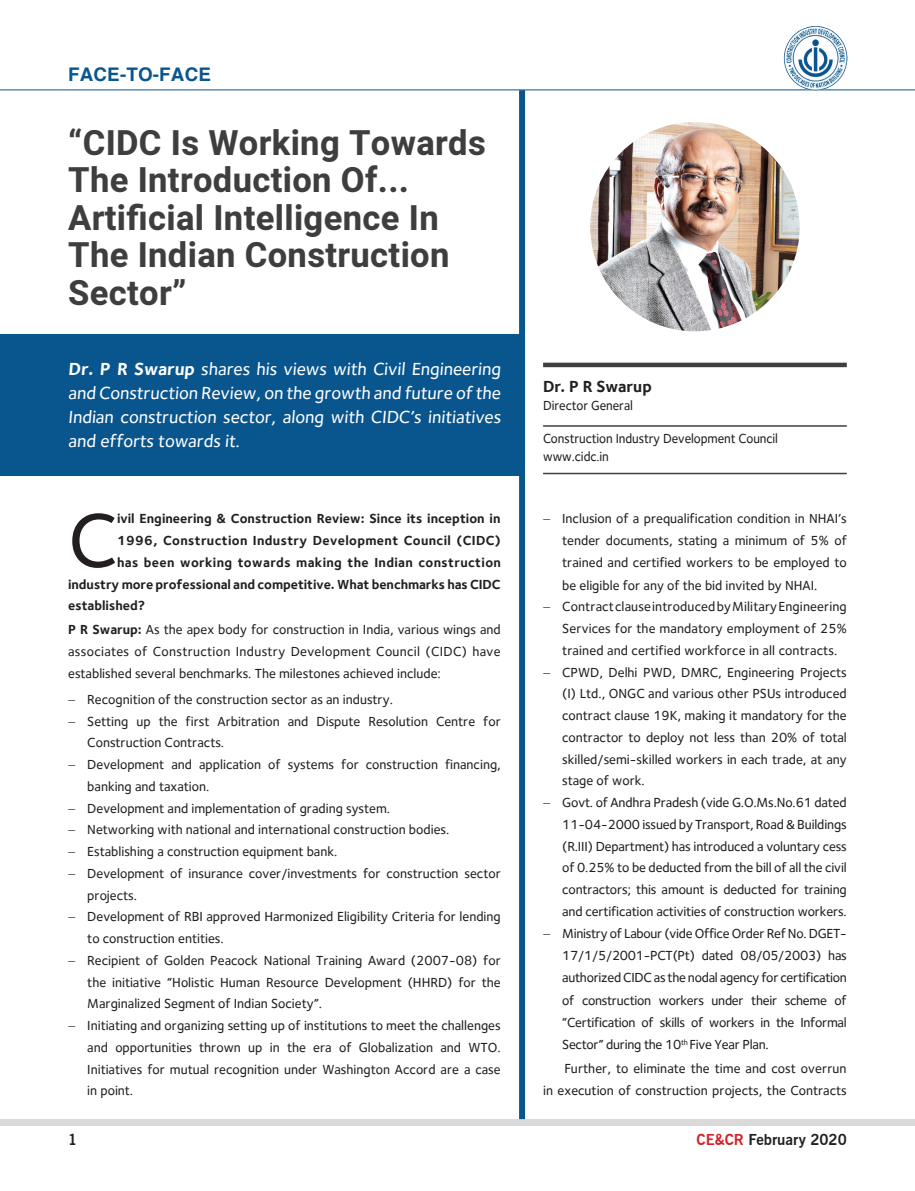
<style>
.page{position:relative;width:915px;height:1191px;background:#fff}
.page>*{position:absolute;margin:0;border:0;box-sizing:border-box;transform-origin:0 0}
.t1{font:500 78.75px "Foundry Sterling";color:#231f20}
.t2{font:700 34.5px/37.5px "Heebo";letter-spacing:.01em;color:#3e3e3f}
.t3{font:700 18.75px "Helvetica";letter-spacing:.01em;color:#09568f}
.t4{font:500 18px/24px "Foundry Sterling";color:#fff;text-align:justify}
.t5{font:700 16.5px "Foundry Sterling";color:#231f20}
.t6{font:700 15px "News Gothic BT";color:#231f20}
.t7{font:500 13.5px/21.8px "Foundry Sterling";color:#231f20;text-align:right}
.t8{font:500 13.5px "Foundry Sterling";letter-spacing:-.02em;color:#231f20}
.t9{font:700 13.5px "Foundry Sterling";color:#231f20}
.t10{font:700 13.5px "Foundry Sterling";letter-spacing:.025em;color:#231f20}
.t11{font:500 13.5px/18px "Foundry Sterling";color:#231f20;scale:.95 1}
.s1{font-weight:700}
.s2{color:#d1232a}
</style>
<div class="page">
<hr style="left:0;top:89px;width:914px;height:1px;background:#09568f">
<div style="left:0;top:1119px;width:914px;height:6px;background:#d9d9da"></div>
<div style="left:519px;top:90px;width:6px;height:1029px;background:#09568f"></div>
<div style="left:0;top:334px;width:519px;height:141px;background:#09568f"></div>
<img style="left:590px;top:122px;width:209px;height:209px;border-radius:105px">
<hr style="left:543px;top:363px;width:303px;height:4px;background:#3e3e3f">
<hr style="left:543px;top:425px;width:303px;height:2px;background:#3e3e3f">
<hr style="left:543px;top:473px;width:303px;height:1px;background:#3e3e3f">
<img style="left:782px;top:26px;width:65px;height:64px">
<h3 class="t3" style="left:68px;top:59px;width:144px">FACE-TO-FACE</h3>
<h2 class="t2" style="left:68px;top:124px;width:419px">“CIDC Is Working Towards<br>The Introduction Of...<br>Artificial Intelligence In<br>The Indian Construction<br>Sector”</h2>
<h3 class="t4" style="left:68px;top:356px;width:436px"><span class="s1">Dr. P R Swarup</span> shares his views with Civil Engineering and Construction Review, on the growth and future of the Indian construction sector, along with CIDC’s initiatives and efforts towards it.</h3>
<p class="t5" style="left:543px;top:377px;width:110px">Dr. P R Swarup</p>
<p class="t11" style="left:543px;top:396px;width:96px">Director General</p>
<p class="t11" style="left:543px;top:429px;width:249px">Construction Industry Development Council www.cidc.in</p>
<h1 class="t1" style="left:68px;top:494px;width:50px">C</h1>
<p class="t9" style="left:117px;top:511px;width:385px">ivil Engineering &amp; Construction Review: Since its inception in</p>
<p class="t7" style="left:543px;top:508px;width:305px">− Inclusion of a prequalification condition in NHAI’s</p>
<p class="t7" style="left:562px;top:530px;width:286px">tender documents, stating a minimum of 5% of</p>
<p class="t7" style="left:562px;top:552px;width:286px">trained and certified workers to be employed to</p>
<p class="t7" style="left:562px;top:574px;width:256px">be eligible for any of the bid invited by NHAI.</p>
<p class="t7" style="left:543px;top:596px;width:305px">− Contract clause introduced by Military Engineering</p>
<p class="t7" style="left:562px;top:617px;width:286px">Services for the mandatory employment of 25%</p>
<p class="t7" style="left:562px;top:639px;width:276px">trained and certified workforce in all contracts.</p>
<p class="t7" style="left:543px;top:661px;width:305px">− CPWD, Delhi PWD, DMRC, Engineering Projects</p>
<p class="t7" style="left:562px;top:683px;width:286px">(I) Ltd., ONGC and various other PSUs introduced</p>
<p class="t7" style="left:562px;top:704px;width:286px">contract clause 19K, making it mandatory for the</p>
<p class="t7" style="left:562px;top:726px;width:286px">contractor to deploy not less than 20% of total</p>
<p class="t7" style="left:562px;top:748px;width:286px">skilled/semi-skilled workers in each trade, at any</p>
<p class="t7" style="left:562px;top:769px;width:84px">stage of work.</p>
<p class="t7" style="left:543px;top:791px;width:305px">− Govt. of Andhra Pradesh (vide G.O.Ms.No.61 dated</p>
<p class="t7" style="left:562px;top:813px;width:286px">11-04-2000 issued by Transport, Road &amp; Buildings</p>
<p class="t7" style="left:562px;top:835px;width:286px">(R.III) Department) has introduced a voluntary cess</p>
<p class="t7" style="left:562px;top:856px;width:286px">of 0.25% to be deducted from the bill of all the civil</p>
<p class="t7" style="left:562px;top:878px;width:286px">contractors; this amount is deducted for training</p>
<p class="t7" style="left:562px;top:900px;width:286px">and certification activities of construction workers.</p>
<p class="t8" style="left:543px;top:925px;width:305px">− Ministry of Labour (vide Office Order Ref No. DGET-</p>
<p class="t8" style="left:562px;top:947px;width:286px">17/1/5/2001-PCT(Pt) dated 08/05/2003) has</p>
<p class="t8" style="left:562px;top:970px;width:286px">authorized CIDC as the nodal agency for certification</p>
<p class="t8" style="left:562px;top:992px;width:286px">of construction workers under their scheme of</p>
<p class="t8" style="left:562px;top:1014px;width:286px">“Certification of skills of workers in the Informal</p>
<p class="t8" style="left:562px;top:1036px;width:208px">Sector” during the 10<sup>th</sup> Five Year Plan.</p>
<p class="t7" style="left:543px;top:1057px;width:305px">Further, to eliminate the time and cost overrun<br>in execution of construction projects, the Contracts</p>
<p class="t10" style="left:117px;top:532px;width:385px">1996, Construction Industry Development Council (CIDC)</p>
<p class="t10" style="left:117px;top:554px;width:385px">has been working towards making the Indian construction</p>
<p class="t9" style="left:68px;top:576px;width:434px">industry more professional and competitive. What benchmarks has CIDC</p>
<p class="t9" style="left:68px;top:598px;width:78px">established?</p>
<p class="t7" style="left:68px;top:619px;width:434px;text-align:justify"><span class="s1">P R Swarup:</span> As the apex body for construction in India, various wings and associates of Construction Industry Development Council (CIDC) have established several benchmarks. The milestones achieved include:</p>
<p class="t7" style="left:68px;top:688px;width:326px">− Recognition of the construction sector as an industry.</p>
<p class="t7" style="left:68px;top:710px;width:434px">− Setting up the first Arbitration and Dispute Resolution Centre for</p>
<p class="t7" style="left:87px;top:732px;width:138px">Construction Contracts.</p>
<p class="t7" style="left:68px;top:753px;width:434px">− Development and application of systems for construction financing,</p>
<p class="t7" style="left:87px;top:775px;width:123px">banking and taxation.</p>
<p class="t7" style="left:68px;top:797px;width:323px">− Development and implementation of grading system.</p>
<p class="t7" style="left:68px;top:819px;width:382px">− Networking with national and international construction bodies.</p>
<p class="t7" style="left:68px;top:840px;width:270px">− Establishing a construction equipment bank.</p>
<p class="t7" style="left:68px;top:862px;width:434px">− Development of insurance cover/investments for construction sector</p>
<p class="t7" style="left:87px;top:884px;width:51px">projects.</p>
<p class="t7" style="left:68px;top:906px;width:434px">− Development of RBI approved Harmonized Eligibility Criteria for lending</p>
<p class="t7" style="left:87px;top:927px;width:138px">to construction entities.</p>
<p class="t7" style="left:68px;top:949px;width:434px">− Recipient of Golden Peacock National Training Award (2007-08) for</p>
<p class="t7" style="left:87px;top:971px;width:415px">the initiative “Holistic Human Resource Development (HHRD) for the</p>
<p class="t7" style="left:87px;top:993px;width:236px">Marginalized Segment of Indian Society”.</p>
<p class="t7" style="left:68px;top:1014px;width:434px">− Initiating and organizing setting up of institutions to meet the challenges</p>
<p class="t7" style="left:87px;top:1036px;width:415px">and opportunities thrown up in the era of Globalization and WTO.</p>
<p class="t7" style="left:87px;top:1058px;width:415px">Initiatives for mutual recognition under Washington Accord are a case</p>
<p class="t7" style="left:87px;top:1080px;width:47px">in point.</p>
<p class="t6" style="left:68px;top:1130px;width:11px">1</p>
<p class="t6" style="left:696px;top:1130px;width:152px"><span class="s2">CE&amp;CR</span> February 2020</p>
</div>
